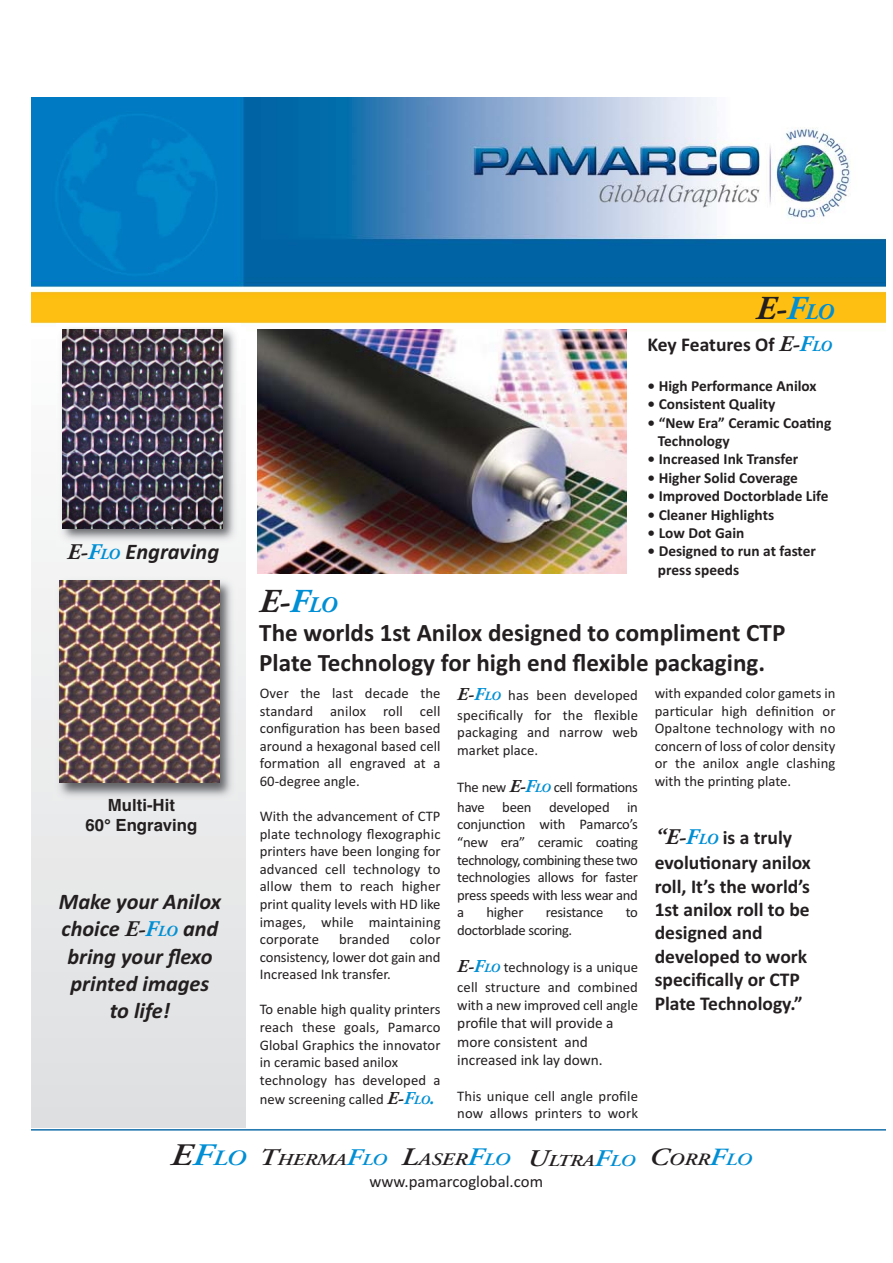
<style>
.page{position:relative;width:893px;height:1263px;background:#fff}
.page>*{position:absolute;margin:0;border:0;box-sizing:border-box;transform-origin:0 0}
.t1{font:italic 700 33.45px "Adobe Garamond Pro";color:#231f20}
.t2{font:700 25.05px/29.2px "Calibri";color:#231f20}
.t3{font:italic 700 22.35px/27.2px "Calibri";color:#231f20;text-align:center}
.t4{font:700 19.5px/23.4px "Calibri";color:#231f20}
.t5{font:700 16.8px/20.1px "Helvetica";color:#231f20;text-align:center}
.t6{font:16.8px "Calibri";color:#231f20}
.t7{font:italic 600 16.65px "Adobe Garamond Pro";color:#231f20;scale:1.2 1}
.t8{font:700 15.3px/18.5px "Calibri";color:#231f20}
.t9{font:15.3px/18.5px "Calibri";color:#231f20}
.t10{font:14.7px/17.5px "Calibri";color:#231f20;text-align:justify}
.t11{font:14.7px/19.6px "Calibri";letter-spacing:-.025em;color:#231f20}
.s1{font-family:"Adobe Garamond Pro"}
.s2{font-family:"Adobe Garamond Pro";color:#008fd4}
.s3{font-family:"Adobe Garamond Pro";font-size:15.3px;color:#008fd4}
.s4{color:#008fd4}
.s5{font-size:22.35px;color:#008fd4}
.s6{font-family:"Adobe Garamond Pro";font-style:italic;font-size:22.35px}
.s7{font-family:"Adobe Garamond Pro";font-style:italic;font-size:22.35px;color:#008fd4}
.s8{font-family:"Adobe Garamond Pro";font-style:italic;font-size:15.3px;color:#008fd4}
.s9{font-family:"Adobe Garamond Pro";font-weight:700;font-style:italic;font-size:18.15px}
.s10{font-family:"Adobe Garamond Pro";font-weight:700;font-style:italic;font-size:18.15px;color:#008fd4}
.s11{font-family:"Adobe Garamond Pro";font-weight:700;font-style:italic;font-size:12.6px;color:#008fd4}
.s12{font-size:31.35px}
.s13{font-size:31.35px;color:#008fd4}
.s14{font-size:21.9px;color:#008fd4}
.s15{font-size:23.85px}
.s16{font-size:23.85px;color:#008fd4}
.s17{font-size:25.2px}
.s18{font-size:17.55px}
.s19{font-size:25.2px;color:#008fd4}
.s20{font-size:17.55px;color:#008fd4}
.s21{font-size:24.75px}
.s22{font-size:17.25px}
.s23{font-size:24.75px;color:#008fd4}
.s24{font-size:17.25px;color:#008fd4}
</style>
<div class="page">
<img style="left:31px;top:98px;width:854px;height:1030px">
<div style="left:31px;top:327px;width:214px;height:800px;background:linear-gradient(to bottom,#fdfdfd,#dedfe0)"></div>
<img style="left:257px;top:330px;width:369px;height:244px">
<img style="left:57px;top:323px;width:184px;height:223px">
<img style="left:63px;top:330px;width:160px;height:198px">
<img style="left:54px;top:575px;width:184px;height:226px">
<img style="left:60px;top:581px;width:160px;height:202px">
<div style="left:259px;top:588px;width:576px;height:96px;background:#fff"></div>
<hr style="left:31px;top:1129px;width:854px;height:2px;background:#0063a4">
<h3 class="t3" style="left:67px;top:540px;width:153px"><span class="s1">E-</span><span class="s2">F</span><span class="s3">LO</span> Engraving</h3>
<p class="t5" style="left:85px;top:797px;width:113px">Multi-Hit<br>60° Engraving</p>
<h3 class="t3" style="left:59px;top:890px;width:164px">Make your Anilox choice <span class="s1">E-</span><span class="s2">F</span><span class="s3">LO</span> and bring your flexo printed images to life!</h3>
<h1 class="t1" style="left:755px;top:287px;width:79px">E-<span class="s4">F</span><span class="s5">LO</span></h1>
<h3 class="t4" style="left:647px;top:334px;width:185px">Key Features Of <span class="s6">E-</span><span class="s7">F</span><span class="s8">LO</span></h3>
<p class="t8" style="left:647px;top:378px;width:170px">• High Performance Anilox</p>
<p class="t8" style="left:647px;top:396px;width:129px">• Consistent Quality</p>
<p class="t8" style="left:658px;top:415px;width:175px;text-indent:-10px">• “New Era” Ceramic Coa-ng<br>Technology</p>
<p class="t8" style="left:647px;top:451px;width:152px">• Increased Ink Transfer</p>
<p class="t8" style="left:647px;top:470px;width:152px">• Higher Solid Coverage</p>
<p class="t8" style="left:647px;top:488px;width:182px">• Improved Doctorblade Life</p>
<p class="t8" style="left:647px;top:507px;width:128px">• Cleaner Highlights</p>
<p class="t8" style="left:647px;top:525px;width:98px">• Low Dot Gain</p>
<p class="t8" style="left:658px;top:543px;width:159px;text-indent:-10px">• Designed to run at faster press speeds</p>
<h1 class="t1" style="left:259px;top:581px;width:79px">E-<span class="s4">F</span><span class="s5">LO</span></h1>
<h2 class="t2" style="left:259px;top:621px;width:527px">The worlds 1st Anilox designed to compliment CTP<br>Plate Technology for high end flexible packaging.</h2>
<p class="t10" style="left:260px;top:686px;width:182px">Over the last decade the standard anilox roll cell configura-on has been based around a hexagonal based cell forma-on all engraved at a 60-degree angle.</p>
<p class="t10" style="left:260px;top:809px;width:182px">With the advancement of CTP plate technology flexographic printers have been longing for advanced cell technology to allow them to reach higher print quality levels with HD like images, while maintaining corporate</p>
<p class="t10" style="left:260px;top:932px;width:182px;text-indent:150px">color consistency, lower dot gain and Increased Ink transfer.</p>
<p class="t10" style="left:260px;top:1002px;width:182px;text-align:left">To enable high quality printers reach these goals, Pamarco<br>Global Graphics the innovator in ceramic based anilox technology has developed a</p>
<p class="t10" style="left:260px;top:1092px;width:176px">new screening called <span class="s9">E-</span><span class="s10">F</span><span class="s11">LO</span><span class="s10">.</span></p>
<p class="t10" style="left:339px;top:932px;width:52px">branded</p>
<p class="t10" style="left:457px;top:687px;width:182px;line-height:19.6px"><span class="s9">E-</span><span class="s10">F</span><span class="s11">LO</span> has been developed specifically for the flexible</p>
<p class="t10" style="left:457px;top:725px;width:182px">packaging and narrow web market place.</p>
<p class="t11" style="left:457px;top:779px;width:182px">The new <span class="s9">E-</span><span class="s10">F</span><span class="s11">LO</span> cell forma-ons have been developed in</p>
<p class="t10" style="left:457px;top:817px;width:182px">conjunc-on with Pamarco’s “new era” ceramic coa-ng technology, combining these two technologies allows for faster press speeds with less wear and a</p>
<p class="t10" style="left:486px;top:905px;width:38px">higher</p>
<p class="t10" style="left:545px;top:905px;width:59px">resistance</p>
<p class="t10" style="left:625px;top:905px;width:14px">to</p>
<p class="t11" style="left:457px;top:921px;width:116px">doctorblade scoring.</p>
<p class="t10" style="left:457px;top:959px;width:182px;line-height:19.6px"><span class="s9">E-</span><span class="s10">F</span><span class="s11">LO</span> technology is a unique cell structure and combined</p>
<p class="t10" style="left:457px;top:997px;width:182px">with a new improved cell angle</p>
<p class="t9" style="left:457px;top:1015px;width:158px">profile that will provide a more consistent and increased ink lay down.</p>
<p class="t10" style="left:457px;top:1088px;width:182px">This unique cell angle profile now allows printers to work</p>
<p class="t10" style="left:654px;top:686px;width:182px">with expanded color gamets in par-cular high defini-on or Opaltone technology with no concern of loss of color density or the anilox angle clashing with the prin-ng plate.</p>
<h3 class="t4" style="left:654px;top:826px;width:158px;line-height:25.2px"><span class="s6">“E-</span><span class="s7">F</span><span class="s8">LO</span> is a truly evolu-onary anilox</h3>
<h3 class="t4" style="left:654px;top:876px;width:157px">roll, It’s the world’s<br>1st anilox roll to be designed and developed to work specifically or CTP<br>Plate Technology.”</h3>
<p class="t7" style="left:170px;top:1149px;width:486px"><span class="s12">E</span><span class="s13">F</span><span class="s14">LO</span> <span class="s15">T</span>HERMA<span class="s16">F</span><span class="s4">LO</span> <span class="s17">L</span><span class="s18">ASER</span><span class="s19">F</span><span class="s20">LO</span> <span class="s15">U</span>LTRA<span class="s16">F</span><span class="s4">LO</span> <span class="s21">C</span><span class="s22">ORR</span><span class="s23">F</span><span class="s24">LO</span></p>
<p class="t6" style="left:369px;top:1176px;width:175px">www.pamarcoglobal.com</p>
</div>
